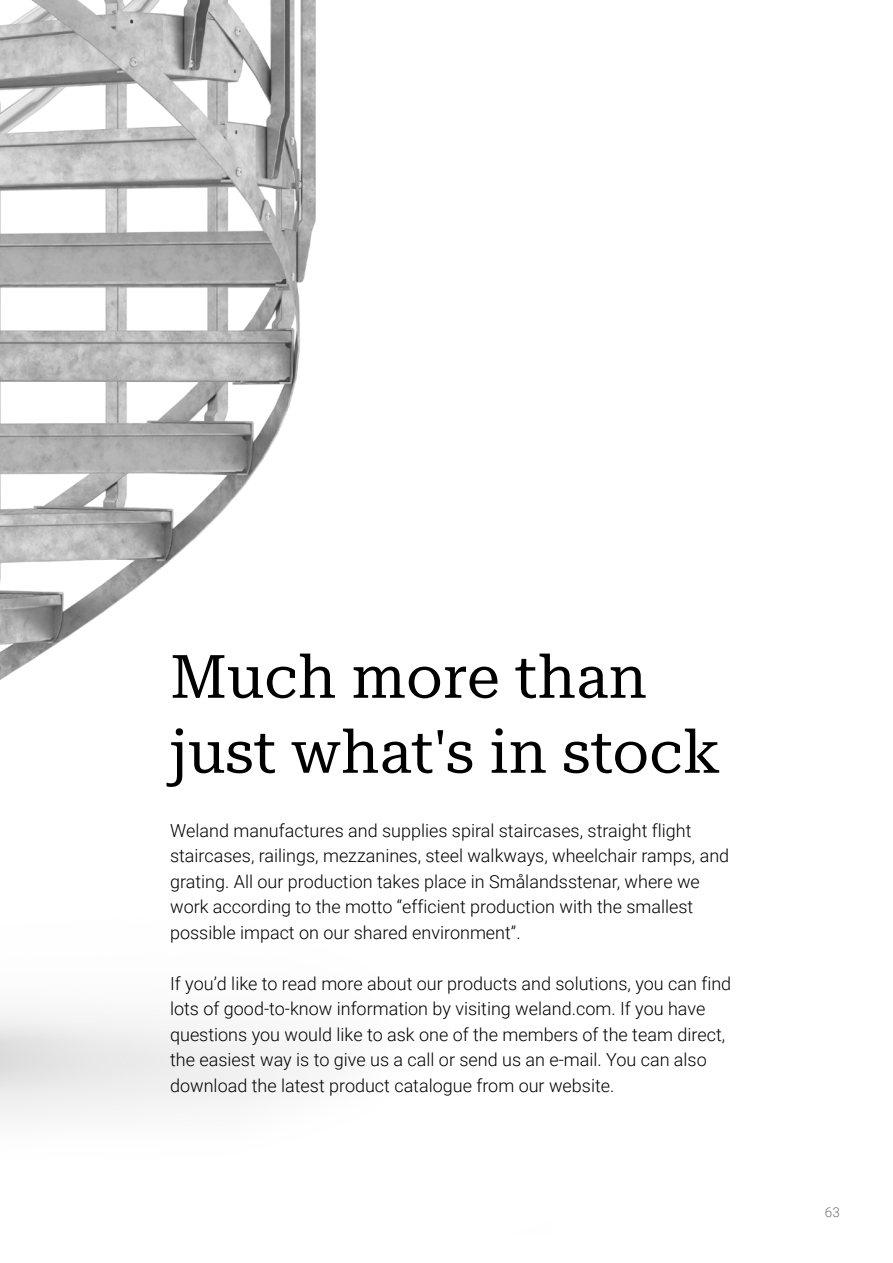
<style>
.page{position:relative;width:893px;height:1263px;background:#fff}
.page>*{position:absolute;margin:0;border:0;box-sizing:border-box;transform-origin:0 0}
.t1{font:60px/75px "Roboto Serif 28 pt";color:#000}
.t2{font:300 18px/25.5px "Roboto";color:#000}
.t3{font:300 13.5px "Roboto";color:#706f6f}
</style>
<div class="page">
<img style="left:0;top:0;width:316px;height:1118px">
<h1 class="t1" style="left:170px;top:635px;width:552px">Much more than just what's in stock</h1>
<p class="t2" style="left:170px;top:817px;width:561px">Weland manufactures and supplies spiral staircases, straight flight staircases, railings, mezzanines, steel walkways, wheelchair ramps, and grating. All our production takes place in Smålandsstenar, where we work according to the motto “efficient production with the smallest possible impact on our shared environment”.</p>
<p class="t2" style="left:170px;top:970px;width:563px">If you’d like to read more about our products and solutions, you can find lots of good-to-know information by visiting weland.com. If you have questions you would like to ask one of the members of the team direct, the easiest way is to give us a call or send us an e-mail. You can also download the latest product catalogue from our website.</p>
<p class="t3" style="left:825px;top:1203px;width:17px">63</p>
</div>
